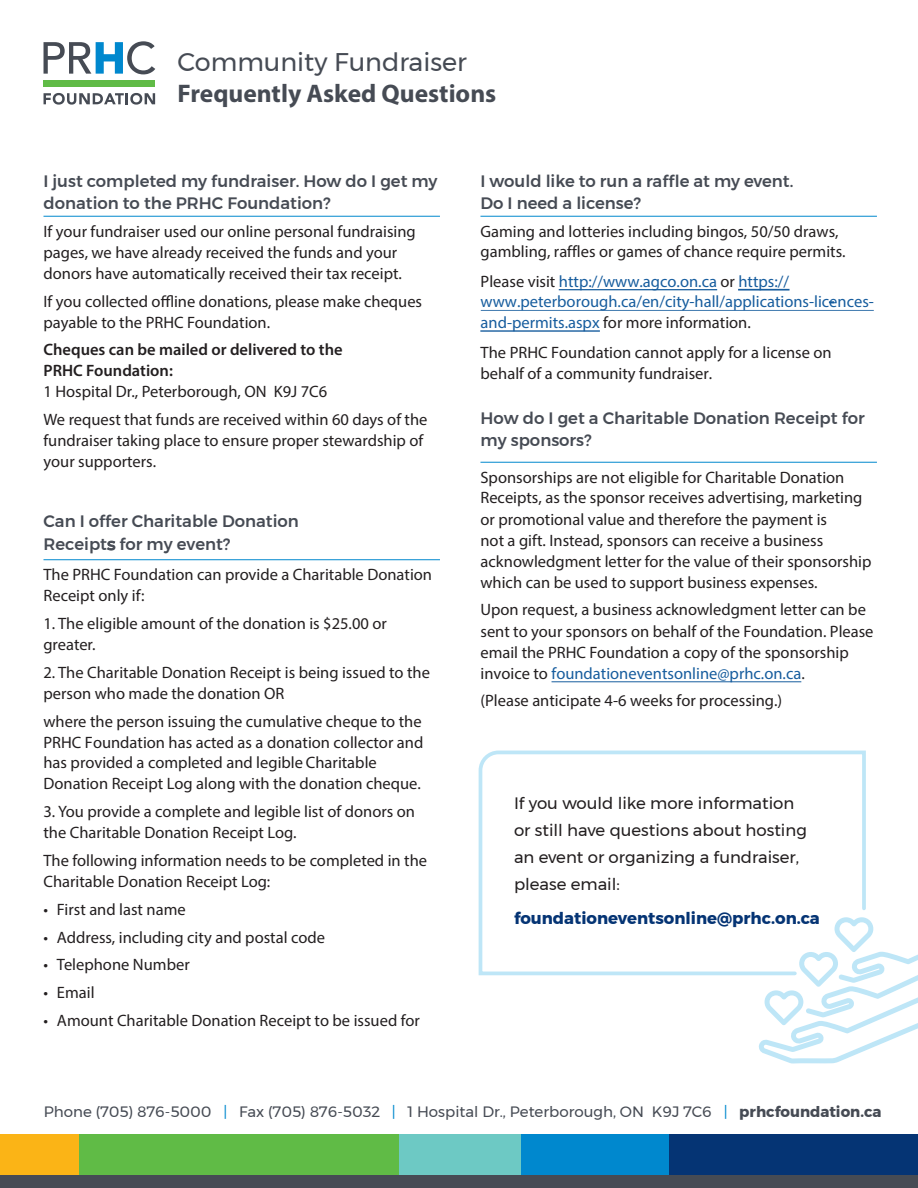
<style>
.page{position:relative;width:918px;height:1188px;background:#fff}
.page>*{position:absolute;margin:0;border:0;box-sizing:border-box;transform-origin:0 0}
.t1{font:700 25.5px "Myriad Pro";color:#464b54}
.t2{font:25.5px "Montserrat";color:#464b54}
.t3{font:16.5px/21px "Myriad Pro";color:#231f20}
.t4{font:500 16.5px/22.5px "Montserrat";color:#464b54}
.t5{font:16.5px/20.7px "Myriad Pro";color:#175d9e}
.t6{font:16.5px/27px "Montserrat";color:#231f20}
.t7{font:600 16.5px/21px "Myriad Pro";color:#231f20}
.t8{font:700 16.5px "Montserrat";color:#053474}
.t9{font:15px "Montserrat";color:#464b54}
.s1{color:#231f20}
.s2{color:#175d9e}
.s3{color:#0088ce}
.s4{font-weight:700}
</style>
<div class="page">
<hr style="left:44px;top:216px;width:396px;height:1px;background:#0088ce">
<hr style="left:44px;top:559px;width:396px;height:1px;background:#0088ce">
<hr style="left:480px;top:216px;width:397px;height:1px;background:#0088ce">
<hr style="left:480px;top:462px;width:397px;height:1px;background:#0088ce">
<hr style="left:480px;top:331px;width:120px;height:1px;background:#175d9e">
<hr style="left:481px;top:310px;width:393px;height:1px;background:#175d9e">
<hr style="left:738px;top:289px;width:52px;height:1px;background:#175d9e">
<hr style="left:559px;top:289px;width:158px;height:1px;background:#175d9e">
<hr style="left:552px;top:681px;width:249px;height:1px;background:#175d9e">
<svg style="left:44px;top:93px;width:111px;height:12px"></svg>
<div style="left:44px;top:80px;width:111px;height:7px;background:#60bb46"></div>
<svg style="left:44px;top:41px;width:111px;height:33px"></svg>
<svg style="left:478px;top:750px;width:388px;height:226px"></svg>
<div style="left:0;top:1134px;width:219px;height:46px;background:#fbb416"></div>
<div style="left:199px;top:1134px;width:719px;height:46px;background:#053474"></div>
<div style="left:291px;top:1134px;width:261px;height:46px;background:#6dc9c4"></div>
<div style="left:79px;top:1134px;width:320px;height:46px;background:#60bb46"></div>
<div style="left:521px;top:1134px;width:147px;height:46px;background:#0088ce"></div>
<div style="left:0;top:1176px;width:918px;height:12px;background:#464b54"></div>
<svg style="left:758px;top:916px;width:160px;height:147px"></svg>
<h1 class="t2" style="left:177px;top:43px;width:291px">Community Fundraiser</h1>
<h1 class="t1" style="left:177px;top:77px;width:320px">Frequently Asked Questions</h1>
<p class="t4" style="left:44px;top:169px;width:396px">I just completed my fundraiser. How do I get my donation to the PRHC Foundation?</p>
<p class="t3" style="left:44px;top:221px;width:374px">If your fundraiser used our online personal fundraising pages, we have already received the funds and your donors have automatically received their tax receipt.</p>
<p class="t3" style="left:44px;top:290px;width:380px">If you collected offline donations, please make cheques payable to the PRHC Foundation.</p>
<p class="t7" style="left:44px;top:339px;width:301px">Cheques can be mailed or delivered to the<br>PRHC Foundation:</p>
<p class="t3" style="left:44px;top:378px;width:386px;line-height:27.8px">1 Hospital Dr., Peterborough, ON K9J 7C6<br>We request that funds are received within 60 days of the</p>
<p class="t3" style="left:44px;top:430px;width:381px">fundraiser taking place to ensure proper stewardship of your supporters.</p>
<p class="t4" style="left:44px;top:510px;width:257px">Can I offer Charitable Donation<br>Receipts for my event?</p>
<p class="t3" style="left:44px;top:564px;width:390px">The PRHC Foundation can provide a Charitable Donation<br>Receipt only if:</p>
<p class="t3" style="left:44px;top:613px;width:345px">1. The eligible amount of the donation is $25.00 or greater.</p>
<p class="t3" style="left:44px;top:662px;width:388px">2. The Charitable Donation Receipt is being issued to the person who made the donation OR</p>
<p class="t3" style="left:44px;top:711px;width:381px">where the person issuing the cumulative cheque to the PRHC Foundation has acted as a donation collector and has provided a completed and legible Charitable Donation Receipt Log along with the donation cheque.</p>
<p class="t3" style="left:44px;top:801px;width:373px">3. You provide a complete and legible list of donors on the Charitable Donation Receipt Log.</p>
<p class="t3" style="left:44px;top:849px;width:385px">The following information needs to be completed in the<br>Charitable Donation Receipt Log:</p>
<p class="t3" style="left:44px;top:899px;width:144px">• First and last name</p>
<p class="t3" style="left:44px;top:926px;width:283px">• Address, including city and postal code</p>
<p class="t3" style="left:44px;top:954px;width:148px">• Telephone Number</p>
<p class="t3" style="left:44px;top:982px;width:53px">• Email</p>
<p class="t3" style="left:44px;top:1010px;width:378px">• Amount Charitable Donation Receipt to be issued for</p>
<p class="t4" style="left:480px;top:169px;width:314px">I would like to run a raffle at my event.<br>Do I need a license?</p>
<p class="t3" style="left:481px;top:221px;width:367px;line-height:20px">Gaming and lotteries including bingos, 50/50 draws, gambling, raffles or games of chance require permits.</p>
<p class="t5" style="left:481px;top:270px;width:395px"><span class="s1">Please visit</span> http://www.agco.on.ca <span class="s1">or</span> https:// www.peterborough.ca/en/city-hall/applications-licences&shy;and-permits.aspx <span class="s1">for more information.</span></p>
<p class="t3" style="left:481px;top:342px;width:353px">The PRHC Foundation cannot apply for a license on behalf of a community fundraiser.</p>
<p class="t4" style="left:481px;top:406px;width:386px">How do I get a Charitable Donation Receipt for my sponsors?</p>
<p class="t3" style="left:480px;top:467px;width:393px">Sponsorships are not eligible for Charitable Donation Receipts, as the sponsor receives advertising, marketing or promotional value and therefore the payment is<br>not a gift. Instead, sponsors can receive a business acknowledgment letter for the value of their sponsorship which can be used to support business expenses.</p>
<p class="t3" style="left:480px;top:599px;width:395px">Upon request, a business acknowledgment letter can be sent to your sponsors on behalf of the Foundation. Please email the PRHC Foundation a copy of the sponsorship invoice to <span class="s2">foundationeventsonline@prhc.on.ca</span>.</p>
<p class="t3" style="left:480px;top:689px;width:303px">(Please anticipate 4-6 weeks for processing.)</p>
<p class="t6" style="left:514px;top:789px;width:294px">If you would like more information or still have questions about hosting an event or organizing a fundraiser, please email:</p>
<p class="t8" style="left:514px;top:905px;width:307px">foundationeventsonline@prhc.on.ca</p>
<p class="t9" style="left:44px;top:1100px;width:839px">Phone (705) 876-5000 <span class="s3">|</span> Fax (705) 876-5032 <span class="s3">|</span> 1 Hospital Dr., Peterborough, ON K9J 7C6 <span class="s3">|</span> <span class="s4">prhcfoundation.ca</span></p>
</div>
